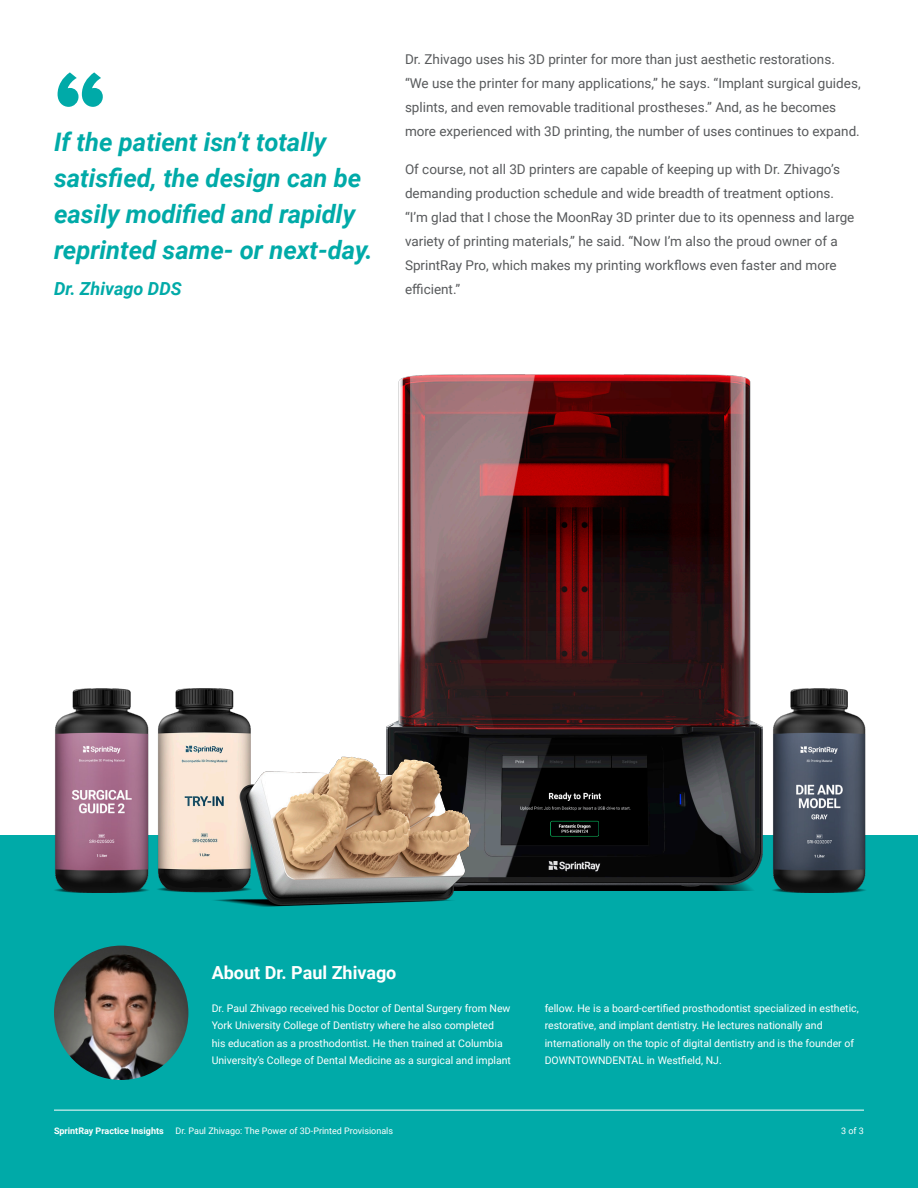
<style>
.page{position:relative;width:918px;height:1188px;background:#fff}
.page>*{position:absolute;margin:0;border:0;box-sizing:border-box;transform-origin:0 0}
.t1{font:108px "Proxima Nova Extrabld";color:#00aaa8}
.Paragraph_Style_1_co{font:italic 700 25.5px/36px "Roboto";color:#00aaa8}
.t2{font:700 18px "Roboto";color:#fff}
.Paragraph_Style_1_co-2{font:italic 700 18px "Roboto";color:#00aaa8}
.t3{font:13.5px/24px "Roboto";color:#57595b}
.footnotes{font:10.5px/17.2px "Roboto";color:#fff}
.t4{font:9px "Roboto";color:#fff}
.t5{font:700 9px "Roboto";color:#fff}
</style>
<div class="page">
<div style="left:0;top:836px;width:918px;height:352px;background:#00aaa8"></div>
<img style="left:54px;top:946px;width:134px;height:134px;border-radius:67px">
<img style="left:398px;top:375px;width:364px;height:515px">
<img style="left:157px;top:689px;width:313px;height:218px">
<img style="left:771px;top:689px;width:96px;height:203px">
<img style="left:54px;top:689px;width:96px;height:203px">
<hr style="left:54px;top:1110px;width:810px;height:1px;background:#fff">
<p class="t1" style="left:54px;top:29px;width:55px">“</p>
<p class="Paragraph_Style_1_co" style="left:54px;top:123px;width:320px">If the patient isn’t totally satisfied, the design can be easily modified and rapidly reprinted same- or next-day.</p>
<p class="Paragraph_Style_1_co-2" style="left:54px;top:276px;width:129px">Dr. Zhivago DDS</p>
<p class="t3" style="left:405px;top:47px;width:457px">Dr. Zhivago uses his 3D printer for more than just aesthetic restorations. “We use the printer for many applications,” he says. “Implant surgical guides, splints, and even removable traditional prostheses.” And, as he becomes more experienced with 3D printing, the number of uses continues to expand.</p>
<p class="t3" style="left:405px;top:156px;width:451px">Of course, not all 3D printers are capable of keeping up with Dr. Zhivago’s demanding production schedule and wide breadth of treatment options. “I’m glad that I chose the MoonRay 3D printer due to its openness and large variety of printing materials,” he said. “Now I’m also the proud owner of a SprintRay Pro, which makes my printing workflows even faster and more efficient.”</p>
<h2 class="t2" style="left:212px;top:960px;width:186px">About Dr. Paul Zhivago</h2>
<p class="footnotes" style="left:212px;top:999px;width:301px">Dr. Paul Zhivago received his Doctor of Dental Surgery from New York University College of Dentistry where he also completed<br>his education as a prosthodontist. He then trained at Columbia University’s College of Dental Medicine as a surgical and implant</p>
<p class="footnotes" style="left:545px;top:999px;width:316px">fellow. He is a board-certified prosthodontist specialized in esthetic, restorative, and implant dentistry. He lectures nationally and internationally on the topic of digital dentistry and is the founder of DOWNTOWNDENTAL in Westfield, NJ.</p>
<p class="t5" style="left:54px;top:1124px;width:111px">SprintRay Practice Insights</p>
<p class="t4" style="left:176px;top:1124px;width:219px">Dr. Paul Zhivago: The Power of 3D-Printed Provisionals</p>
<p class="t4" style="left:841px;top:1124px;width:24px">3 of 3</p>
</div>
